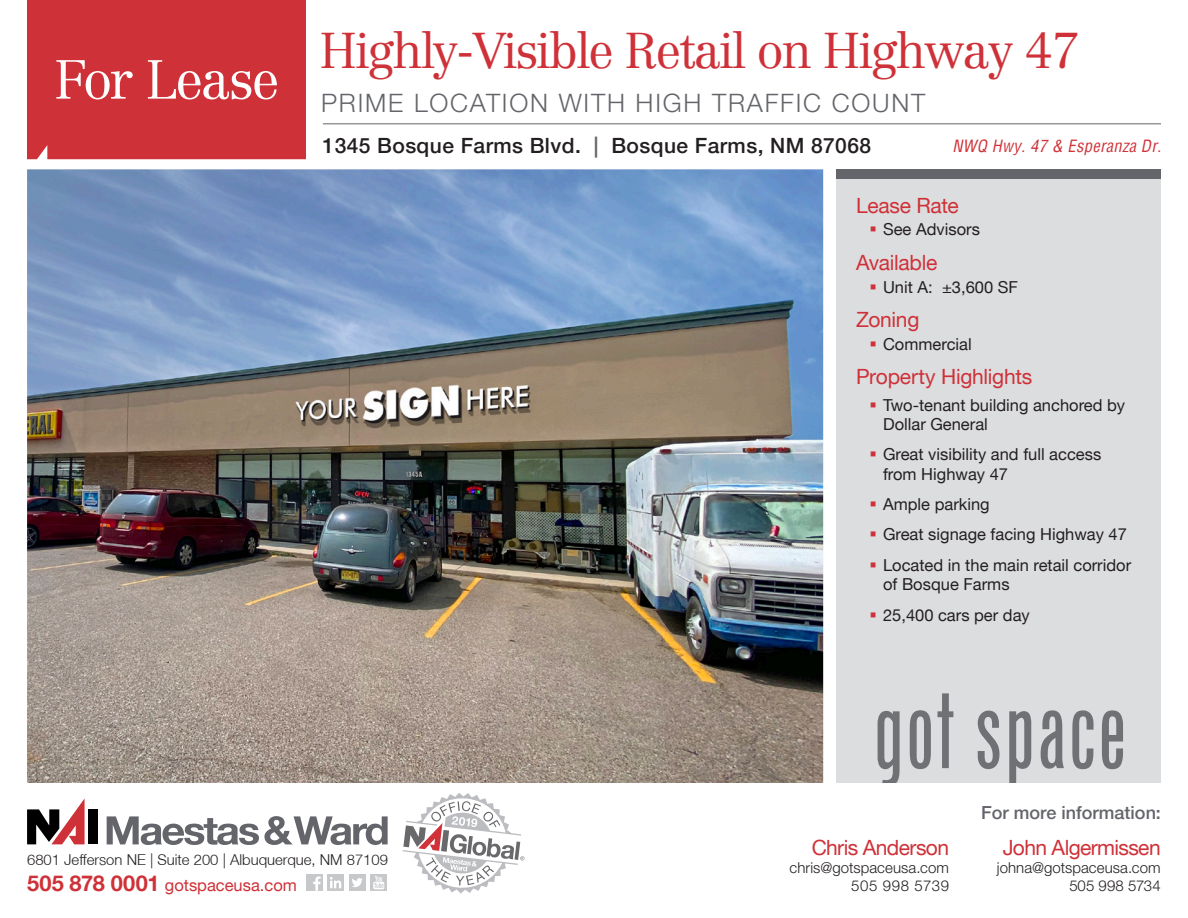
<style>
.page{position:relative;width:1188px;height:918px;background:#fff}
.page>*{position:absolute;margin:0;border:0;box-sizing:border-box;transform-origin:0 0}
.t1{font:300 54px "Centennial LT Std";letter-spacing:-.045em;color:#fff}
.t2{font:300 49.5px "Centennial LT Std";letter-spacing:-.04em;color:#cf3138}
.t3{font:300 25.5px "Helvetica Neue LT Std";letter-spacing:.07em;color:#63656a}
.Benefits_headings{font:21px "Helvetica Neue LT";letter-spacing:-.015em;color:#cf3138}
.t4{font:500 21px "Helvetica Neue LT";letter-spacing:.02em;color:#231f20}
.t5{font:500 18px "Helvetica Neue LT";color:#63656a}
.t6{font:16.5px/19.5px "Helvetica Neue LT";color:#231f20}
.t7{font:16.5px "Helvetica Neue LT";color:#cf3138}
.t8{font:italic condensed 16.5px "Helvetica";color:#cf3138}
.t9{font:300 15px/18px "Helvetica Neue LT Std";letter-spacing:.005em;color:#231f20;text-align:right}
.t10{font:300 15px "Helvetica Neue LT";color:#231f20}
.s1{color:#63656a}
.s2{font-weight:700;font-size:21.75px}
</style>
<div class="page">
<div style="left:837px;top:169px;width:324px;height:614px;background:#dcdddf"></div>
<svg style="left:402px;top:793px;width:123px;height:101px"></svg>
<svg style="left:27px;top:798px;width:58px;height:46px"></svg>
<div style="left:88px;top:809px;width:9px;height:35px;background:#000"></div>
<svg style="left:107px;top:816px;width:281px;height:29px"></svg>
<div style="left:306px;top:874px;width:16px;height:17px;background:#c7c8ca"></div>
<svg style="left:313px;top:876px;width:8px;height:15px"></svg>
<div style="left:327px;top:874px;width:17px;height:17px;background:#c7c8ca"></div>
<svg style="left:330px;top:877px;width:11px;height:11px"></svg>
<div style="left:349px;top:874px;width:17px;height:17px;background:#c7c8ca"></div>
<svg style="left:352px;top:878px;width:11px;height:9px"></svg>
<div style="left:370px;top:874px;width:17px;height:17px;background:#c7c8ca"></div>
<svg style="left:373px;top:876px;width:11px;height:13px"></svg>
<img style="left:27px;top:169px;width:796px;height:614px">
<div style="left:27px;top:0;width:279px;height:159px;background:#cf3138"></div>
<hr style="left:323px;top:123px;width:838px;height:1px;background:#63656a">
<div style="left:837px;top:169px;width:324px;height:10px;background:#63656a"></div>
<svg style="left:878px;top:693px;width:245px;height:90px"></svg>
<h1 class="t1" style="left:54px;top:48px;width:227px">For Lease</h1>
<h2 class="t2" style="left:320px;top:21px;width:763px">Highly-Visible Retail on Highway 47</h2>
<h3 class="t3" style="left:321px;top:87px;width:606px">PRIME LOCATION WITH HIGH TRAFFIC COUNT</h3>
<p class="t4" style="left:323px;top:133px;width:550px">1345 Bosque Farms Blvd. <span class="s1">|</span> Bosque Farms, NM 87068</p>
<p class="t8" style="left:952px;top:136px;width:214px">NWQ Hwy.47 &amp; Esperanza Dr.</p>
<p class="Benefits_headings" style="left:856px;top:193px;width:104px">Lease Rate</p>
<p class="t6" style="left:883px;top:219px;width:98px">See Advisors</p>
<p class="Benefits_headings" style="left:856px;top:250px;width:83px">Available</p>
<p class="t6" style="left:883px;top:277px;width:136px">Unit A: ±3,600 SF</p>
<p class="Benefits_headings" style="left:856px;top:307px;width:65px">Zoning</p>
<p class="t6" style="left:883px;top:334px;width:90px">Commercial</p>
<p class="Benefits_headings" style="left:856px;top:364px;width:178px">Property Highlights</p>
<p class="t6" style="left:883px;top:395px;width:244px">Two-tenant building anchored by<br>Dollar General</p>
<p class="t6" style="left:883px;top:445px;width:220px">Great visibility and full access from Highway 47</p>
<p class="t6" style="left:883px;top:494px;width:108px">Ample parking</p>
<p class="t6" style="left:883px;top:525px;width:245px">Great signage facing Highway 47</p>
<p class="t6" style="left:883px;top:555px;width:250px">Located in the main retail corridor of Bosque Farms</p>
<p class="t6" style="left:883px;top:605px;width:148px">25,400 cars per day</p>
<p class="t5" style="left:981px;top:802px;width:181px">For more information:</p>
<p class="t10" style="left:27px;top:851px;width:362px">6801 Jefferson NE | Suite 200 | Albuquerque, NM 87109</p>
<p class="t7" style="left:27px;top:875px;width:271px"><span class="s2">505 878 0001</span> gotspaceusa.com</p>
<p class="Benefits_headings" style="left:812px;top:835px;width:139px">Chris Anderson</p>
<p class="t9" style="left:790px;top:858px;width:161px">chris@gotspaceusa.com<br>505 998 5739</p>
<p class="Benefits_headings" style="left:1003px;top:835px;width:159px">John Algermissen</p>
<p class="t9" style="left:997px;top:858px;width:165px">johna@gotspaceusa.com<br>505 998 5734</p>
</div>
